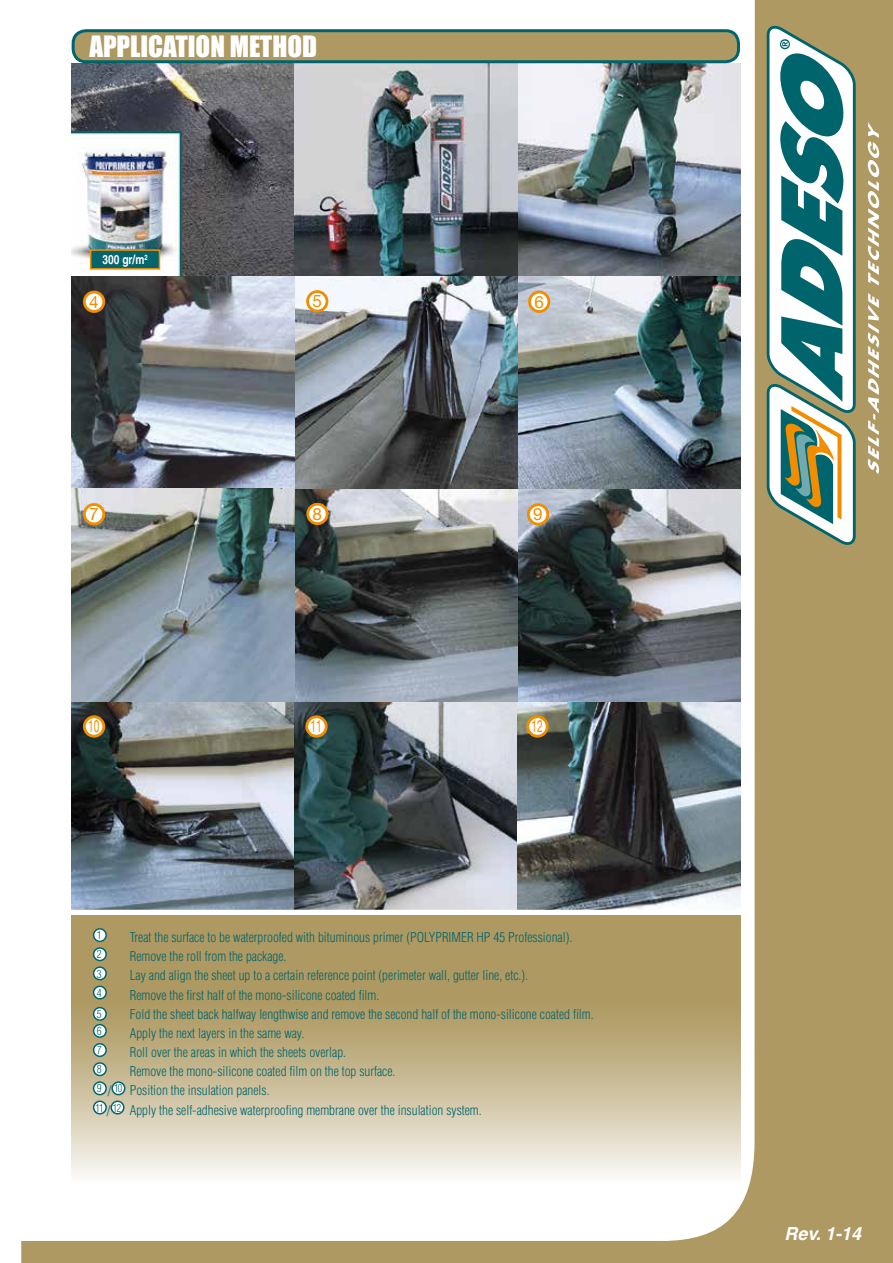
<style>
.page{position:relative;width:893px;height:1263px;background:#fff}
.page>*{position:absolute;margin:0;border:0;box-sizing:border-box;transform-origin:0 0}
.t1{font:27px "Impact";color:#fff}
.t2{font:italic 700 18px "Helvetica";color:#fff}
.t3{font:16.95px "Helvetica Neue";color:#f18e00}
.t4{font:16.95px "Helvetica Neue";color:#f18e00;scale:.6 1}
.t5{font:300 condensed 13.2px/19.2px "Helvetica";color:#00646c}
.t6{font:700 12.75px "Helvetica";color:#fff;scale:.8 1}
.t7{font:300 condensed 11.1px "Helvetica";color:#00646c}
</style>
<div class="page">
<img style="left:21px;top:0;width:872px;height:1263px">
<svg style="left:868px;top:293px;width:11px;height:181px"></svg>
<svg style="left:868px;top:122px;width:11px;height:164px"></svg>
<svg style="left:765px;top:25px;width:92px;height:521px"></svg>
<svg style="left:72px;top:915px;width:669px;height:271px;background:#c6b790"></svg>
<div style="left:73px;top:31px;width:665px;height:31px;background:#ae9962;border-radius:13px"></div>
<div style="left:72px;top:29px;width:668px;height:34px;border:3px solid #00646c;border-radius:13px"></div>
<div style="left:29px;top:910px;width:723px;height:5px;background:#fff"></div>
<svg style="left:94px;top:929px;width:12px;height:12px"></svg>
<div style="left:93px;top:928px;width:14px;height:14px;border:1px solid #00646c;border-radius:50%"></div>
<svg style="left:94px;top:948px;width:12px;height:12px"></svg>
<div style="left:93px;top:947px;width:14px;height:14px;border:1px solid #00646c;border-radius:50%"></div>
<svg style="left:94px;top:967px;width:12px;height:13px"></svg>
<div style="left:93px;top:966px;width:14px;height:14px;border:1px solid #00646c;border-radius:50%"></div>
<svg style="left:94px;top:986px;width:12px;height:13px"></svg>
<div style="left:93px;top:985px;width:14px;height:14px;border:1px solid #00646c;border-radius:50%"></div>
<svg style="left:94px;top:1007px;width:12px;height:13px"></svg>
<div style="left:93px;top:1007px;width:14px;height:14px;border:1px solid #00646c;border-radius:50%"></div>
<svg style="left:94px;top:1025px;width:12px;height:12px"></svg>
<div style="left:93px;top:1024px;width:14px;height:14px;border:1px solid #00646c;border-radius:50%"></div>
<svg style="left:94px;top:1044px;width:12px;height:12px"></svg>
<div style="left:93px;top:1043px;width:14px;height:14px;border:1px solid #00646c;border-radius:50%"></div>
<svg style="left:94px;top:1063px;width:12px;height:12px"></svg>
<div style="left:93px;top:1062px;width:14px;height:14px;border:1px solid #00646c;border-radius:50%"></div>
<svg style="left:94px;top:1082px;width:12px;height:12px"></svg>
<div style="left:93px;top:1081px;width:14px;height:14px;border:1px solid #00646c;border-radius:50%"></div>
<svg style="left:112px;top:1082px;width:13px;height:12px"></svg>
<div style="left:111px;top:1081px;width:14px;height:14px;border:1px solid #00646c;border-radius:50%"></div>
<svg style="left:94px;top:1101px;width:12px;height:13px"></svg>
<div style="left:93px;top:1100px;width:14px;height:14px;border:1px solid #00646c;border-radius:50%"></div>
<svg style="left:111px;top:1101px;width:13px;height:13px"></svg>
<div style="left:111px;top:1100px;width:14px;height:14px;border:1px solid #00646c;border-radius:50%"></div>
<h1 class="t1" style="left:89px;top:26px;width:229px">APPLICATION METHOD</h1>
<p class="t6" style="left:102px;top:251px;width:58px">300 gr/m<sup>2</sup></p>
<p class="t3" style="left:89px;top:289px;width:11px">4</p>
<p class="t3" style="left:312px;top:289px;width:11px">5</p>
<p class="t3" style="left:534px;top:289px;width:11px">6</p>
<p class="t3" style="left:89px;top:502px;width:11px">7</p>
<p class="t3" style="left:313px;top:502px;width:11px">8</p>
<p class="t3" style="left:533px;top:502px;width:11px">9</p>
<p class="t4" style="left:88px;top:714px;width:20px">10</p>
<p class="t4" style="left:311px;top:714px;width:20px">11</p>
<p class="t4" style="left:532px;top:714px;width:20px">12</p>
<p class="t7" style="left:97px;top:928px;width:6px">1</p>
<p class="t5" style="left:130px;top:928px;width:444px">Treat the surface to be waterproofed with bituminous primer (POLYPRIMER HP 45 Professional).</p>
<p class="t7" style="left:97px;top:947px;width:6px">2</p>
<p class="t5" style="left:130px;top:947px;width:158px">Remove the roll from the package.</p>
<p class="t7" style="left:97px;top:966px;width:6px">3</p>
<p class="t5" style="left:130px;top:966px;width:400px">Lay and align the sheet up to a certain reference point (perimeter wall, gutter line, etc.).</p>
<p class="t7" style="left:97px;top:986px;width:6px">4</p>
<p class="t5" style="left:130px;top:985px;width:251px">Remove the first half of the mono-silicone coated film.</p>
<p class="t7" style="left:97px;top:1007px;width:6px">5</p>
<p class="t5" style="left:130px;top:1004px;width:465px">Fold the sheet back halfway lengthwise and remove the second half of the mono-silicone coated film.</p>
<p class="t7" style="left:97px;top:1024px;width:6px">6</p>
<p class="t5" style="left:130px;top:1023px;width:176px">Apply the next layers in the same way.</p>
<p class="t7" style="left:97px;top:1043px;width:6px">7</p>
<p class="t5" style="left:130px;top:1042px;width:218px">Roll over the areas in which the sheets overlap.</p>
<p class="t7" style="left:97px;top:1062px;width:6px">8</p>
<p class="t5" style="left:95px;top:1062px;width:388px;text-indent:34px">Remove the mono-silicone coated film on the top surface.<br><sup>9</sup> / <sup>10</sup> Position the insulation panels.<br><sup>11</sup> / <sup>12</sup> Apply the self-adhesive waterproofing membrane over the insulation system.</p>
<h2 class="t2" style="left:785px;top:1222px;width:78px">Rev. 1-14</h2>
</div>
